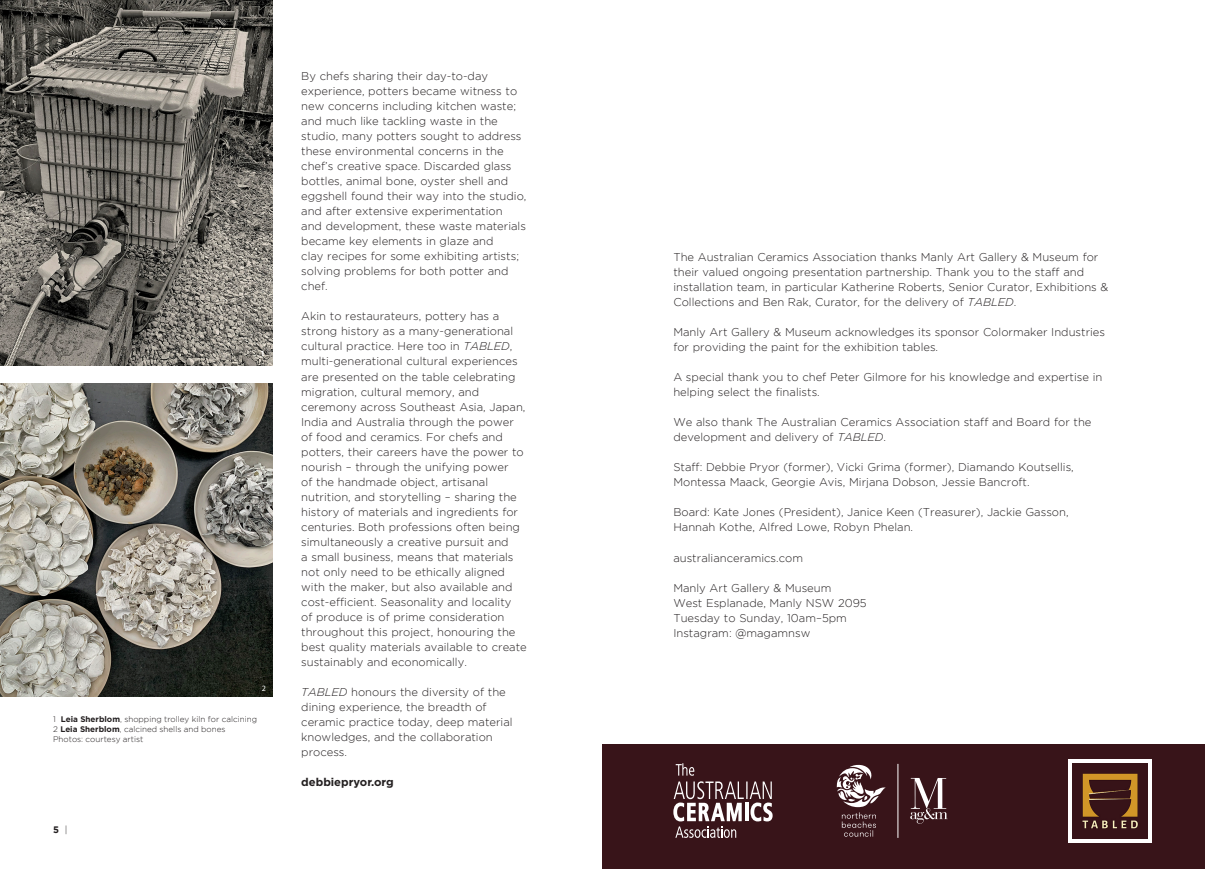
<style>
.page{position:relative;width:1205px;height:869px;background:#fff}
.page>*{position:absolute;margin:0;border:0;box-sizing:border-box;transform-origin:0 0}
.Bodycopy_Catalogue{font:300 11.25px/15px "Gotham";color:#231f20}
.Bodycopy_Catalogue-2{font:700 11.25px "Gotham";color:#231f20}
.t1{font:700 9.38px "Gotham";color:#231f20}
.Captions_Catalogue{font:300 8.12px/10px "Gotham";color:#231f20}
.Image_number{font:700 8.12px "Myriad Pro";color:#fff}
.Image_number-2{font:8.12px "Myriad Pro";color:#fff}
.s1{font-weight:700}
.s2{font-weight:300}
.s3{font-style:italic}
</style>
<div class="page">
<img style="left:0;top:0;width:273px;height:365px">
<img style="left:0;top:383px;width:273px;height:313px">
<div style="left:602px;top:744px;width:603px;height:124px;background:#381419"></div>
<svg style="left:673px;top:781px;width:99px;height:56px"></svg>
<svg style="left:676px;top:763px;width:18px;height:12px"></svg>
<hr style="left:898px;top:763px;width:1px;height:74px;background:#fff">
<svg style="left:837px;top:764px;width:48px;height:42px"></svg>
<svg style="left:842px;top:812px;width:34px;height:24px"></svg>
<svg style="left:910px;top:777px;width:38px;height:46px"></svg>
<svg style="left:1068px;top:759px;width:83px;height:83px"></svg>
<img style="left:1073px;top:763px;width:74px;height:74px">
<p class="Image_number" style="left:260px;top:348px;width:6px">1</p>
<p class="Image_number-2" style="left:262px;top:682px;width:6px">2</p>
<p class="Captions_Catalogue" style="left:53px;top:713px;width:205px">1 <span class="s1">Leia Sherblom</span>, shopping trolley kiln for calcining<br>2 <span class="s1">Leia Sherblom</span>, calcined shells and bones<br>Photos: courtesy artist</p>
<p class="t1" style="left:53px;top:824px;width:16px">5 <span class="s2">|</span></p>
<p class="Bodycopy_Catalogue" style="left:301px;top:68px;width:227px">By chefs sharing their day-to-day experience, potters became witness to new concerns including kitchen waste; and much like tackling waste in the studio, many potters sought to address these environmental concerns in the chef’s creative space. Discarded glass bottles, animal bone, oyster shell and eggshell found their way into the studio, and after extensive experimentation<br>and development, these waste materials became key elements in glaze and<br>clay recipes for some exhibiting artists; solving problems for both potter and chef.</p>
<p class="Bodycopy_Catalogue" style="left:301px;top:308px;width:227px">Akin to restaurateurs, pottery has a strong history as a many-generational cultural practice. Here too in <span class="s3">TABLED</span>, multi-generational cultural experiences are presented on the table celebrating migration, cultural memory, and ceremony across Southeast Asia, Japan, India and Australia through the power of food and ceramics. For chefs and potters, their careers have the power to nourish – through the unifying power<br>of the handmade object, artisanal nutrition, and storytelling – sharing the history of materials and ingredients for centuries. Both professions often being simultaneously a creative pursuit and<br>a small business, means that materials not only need to be ethically aligned with the maker, but also available and cost-efficient. Seasonality and locality<br>of produce is of prime consideration throughout this project, honouring the best quality materials available to create sustainably and economically.</p>
<p class="Bodycopy_Catalogue" style="left:301px;top:683px;width:213px"><span class="s3">TABLED</span> honours the diversity of the dining experience, the breadth of ceramic practice today, deep material knowledges, and the collaboration process.</p>
<p class="Bodycopy_Catalogue-2" style="left:301px;top:775px;width:94px">debbiepryor.org</p>
<p class="Bodycopy_Catalogue" style="left:673px;top:249px;width:436px">The Australian Ceramics Association thanks Manly Art Gallery &amp; Museum for their valued ongoing presentation partnership. Thank you to the staff and installation team, in particular Katherine Roberts, Senior Curator, Exhibitions &amp; Collections and Ben Rak, Curator, for the delivery of <span class="s3">TABLED</span>.</p>
<p class="Bodycopy_Catalogue" style="left:673px;top:324px;width:433px">Manly Art Gallery &amp; Museum acknowledges its sponsor Colormaker Industries for providing the paint for the exhibition tables.</p>
<p class="Bodycopy_Catalogue" style="left:673px;top:369px;width:431px">A special thank you to chef Peter Gilmore for his knowledge and expertise in helping select the finalists.</p>
<p class="Bodycopy_Catalogue" style="left:673px;top:414px;width:420px">We also thank The Australian Ceramics Association staff and Board for the development and delivery of <span class="s3">TABLED</span>.</p>
<p class="Bodycopy_Catalogue" style="left:673px;top:459px;width:402px">Staff: Debbie Pryor (former), Vicki Grima (former), Diamando Koutsellis,<br>Montessa Maack, Georgie Avis, Mirjana Dobson, Jessie Bancroft.</p>
<p class="Bodycopy_Catalogue" style="left:673px;top:504px;width:397px">Board: Kate Jones (President), Janice Keen (Treasurer), Jackie Gasson,<br>Hannah Kothe, Alfred Lowe, Robyn Phelan.</p>
<p class="Bodycopy_Catalogue" style="left:673px;top:549px;width:131px">australianceramics.com</p>
<p class="Bodycopy_Catalogue" style="left:673px;top:579px;width:160px">Manly Art Gallery &amp; Museum</p>
<p class="Bodycopy_Catalogue" style="left:673px;top:594px;width:195px">West Esplanade, Manly NSW 2095</p>
<p class="Bodycopy_Catalogue" style="left:673px;top:609px;width:175px">Tuesday to Sunday, 10am–5pm</p>
<p class="Bodycopy_Catalogue" style="left:673px;top:624px;width:138px">Instagram: @magamnsw</p>
</div>
